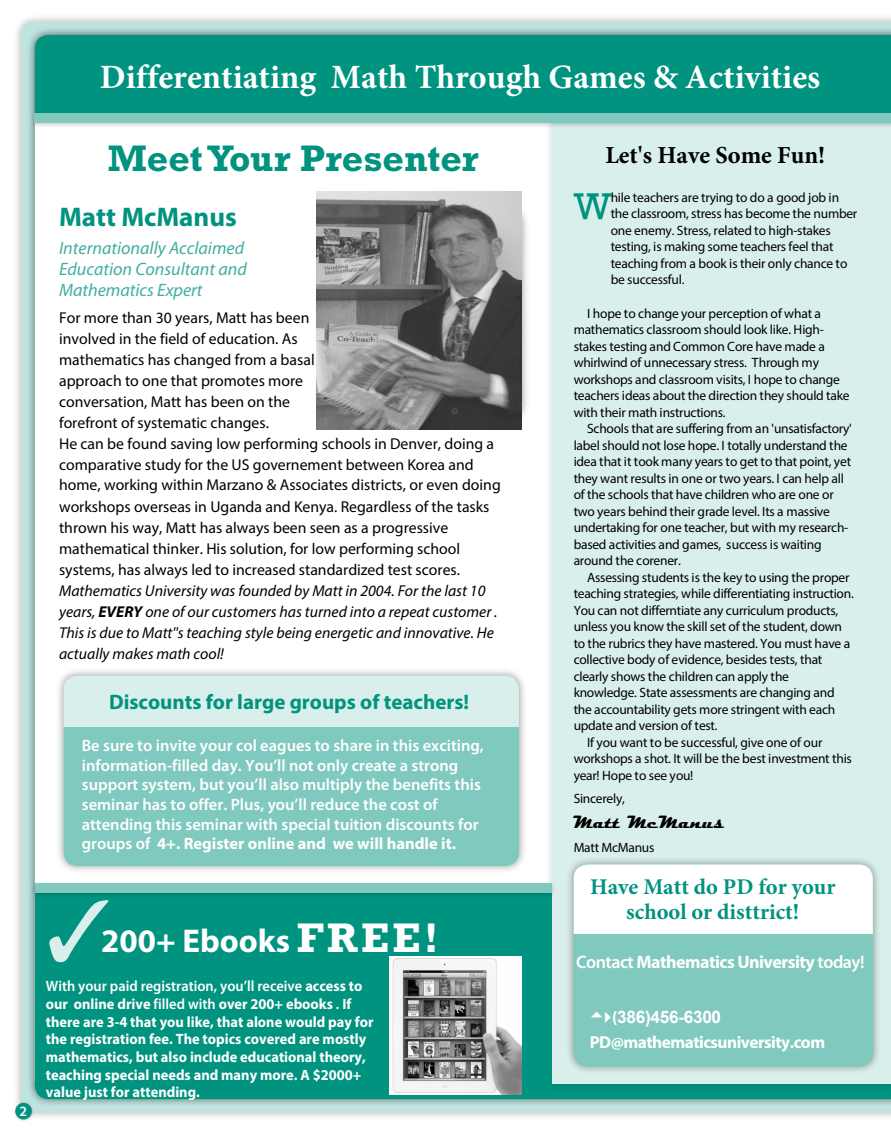
<style>
.page{position:relative;width:891px;height:1134px;background:#fff}
.page>*{position:absolute;margin:0;border:0;box-sizing:border-box;transform-origin:0 0}
.t1{font:37.8px "Rockwell Std";color:#00937f}
.t2{font:700 37.5px "Rockwell Std";color:#00937f}
.t3{font:700 34.05px "Minion Pro";color:#fff}
.t4{font:700 33px "Myriad Pro";color:#fff}
.t5{font:700 27px "Myriad Pro";color:#00937f}
.t6{font:700 24.45px "Minion Pro";color:#000}
.t7{font:700 22.5px/24.5px "Minion Pro";color:#00937f;text-align:center}
.t8{font:700 21px "Myriad Pro";color:#00937f}
.t9{font:italic 18px/21px "Myriad Pro";color:#40ae9f}
.t10{font:700 18px "Myriad Pro";letter-spacing:-.03em;color:#fff}
.t11{font:700 18px "Magneto";color:#000}
.t12{font:700 17.25px "Myriad Pro";letter-spacing:-.03em;color:#fff}
.t13{font:700 17.25px "Arial";letter-spacing:-.03em;color:#fff}
.t14{font:600 16.5px/19.6px "Myriad Pro";color:#fff}
.t15{font:15.75px/21px "Myriad Pro";color:#000}
.t16{font:italic 15.75px/21px "Myriad Pro";color:#000}
.t17{font:700 15px/17.7px "Myriad Pro";color:#fff;scale:.96 1}
.t18{font:600 14.25px "Myriad Pro";color:#fff}
.t19{font:13.5px/16.5px "Myriad Pro";letter-spacing:-.02em;color:#000}
.s1{font-weight:700}
.s2{color:#d9efec}
.s3{font-family:"Rockwell Std";font-size:42px}
.s4{font-weight:600}
.s5{font-family:"Myriad Pro"}
</style>
<div class="page">
<div style="left:12px;top:13px;width:879px;height:1108px;background:#000;opacity:.25"></div>
<div style="left:26px;top:26px;width:865px;height:1082px;background:#000;opacity:.45"></div>
<div style="left:35px;top:35px;width:856px;height:1064px;background:#00937f"></div>
<div style="left:35px;top:113px;width:856px;height:971px;background:#fff"></div>
<div style="left:13px;top:1101px;width:21px;height:20px;background:#000;opacity:.25"></div>
<div style="left:15px;top:1103px;width:17px;height:16px;background:#00937f;border-radius:50%"></div>
<svg style="left:72px;top:73px;width:37px;height:18px"></svg>
<div style="left:314px;top:199px;width:216px;height:231px;background:#000;opacity:.35"></div>
<div style="left:55px;top:667px;width:472px;height:207px;background:#000;opacity:.35"></div>
<div style="left:64px;top:676px;width:455px;height:190px;background:#d9efec;border-radius:14px"></div>
<div style="left:64px;top:727px;width:455px;height:139px;background:#80c9bf"></div>
<div style="left:543px;top:114px;width:348px;height:978px;background:#000;opacity:.18"></div>
<div style="left:552px;top:123px;width:339px;height:961px;background:#d9efec"></div>
<div style="left:31px;top:112px;width:860px;height:16px;background:#000;opacity:.18"></div>
<div style="left:35px;top:114px;width:856px;height:9px;background:#80c9bf"></div>
<div style="left:565px;top:856px;width:316px;height:219px;background:#000;opacity:.35"></div>
<div style="left:574px;top:864px;width:299px;height:203px;background:#80c9bf;border-radius:14px"></div>
<div style="left:574px;top:864px;width:299px;height:70px;background:#fff"></div>
<div style="left:35px;top:890px;width:517px;height:197px;background:#00937f"></div>
<div style="left:31px;top:882px;width:524px;height:16px;background:#000;opacity:.18"></div>
<div style="left:35px;top:883px;width:517px;height:9px;background:#80c9bf"></div>
<img style="left:317px;top:192px;width:205px;height:237px">
<img style="left:390px;top:957px;width:132px;height:137px">
<p class="t18" style="left:20px;top:1102px;width:9px">2</p>
<h3 class="t3" style="left:100px;top:53px;width:722px">Differentiating Math Through Games &amp; Activities</h3>
<h2 class="t2" style="left:108px;top:136px;width:372px">MeetYour Presenter</h2>
<h3 class="t5" style="left:59px;top:200px;width:179px">Matt McManus</h3>
<h3 class="t9" style="left:59px;top:237px;width:189px">Internationally Acclaimed<br>Education Consultant and<br>Mathematics Expert</h3>
<p class="t15" style="left:59px;top:307px;width:443px">For more than 30 years, Matt has been<br>involved in the field of education. As<br>mathematics has changed from a basal<br>approach to one that promotes more<br>conversation, Matt has been on the<br>forefront of systematic changes.<br>He can be found saving low performing schools in Denver, doing a comparative study for the US governement between Korea and home, working within Marzano &amp; Associates districts, or even doing workshops overseas in Uganda and Kenya. Regardless of the tasks thrown his way, Matt has always been seen as a progressive mathematical thinker. His solution, for low performing school systems, has always led to increased standardized test scores.</p>
<p class="t16" style="left:59px;top:580px;width:440px">Mathematics University was founded by Matt in 2004. For the last 10 years, <span class="s1">EVERY</span> one of our customers has turned into a repeat customer .<br>This is due to Matt''s teaching style being energetic and innovative. He actually makes math cool!</p>
<h3 class="t8" style="left:109px;top:688px;width:362px">Discounts for large groups of teachers!</h3>
<p class="t14" style="left:82px;top:735px;width:404px">Be sure to invite your col eagues to share in this exciting, information-filled day. You’ll not only create a strong support system, but you’ll also multiply the benefits this seminar has to offer. Plus, you’ll reduce the cost of attending this seminar with special tuition discounts for groups of <span class="s1">4+. Register online and we will handle it.</span></p>
<h3 class="t4" style="left:46px;top:920px;width:394px"><span class="s2">✓</span>200+ Ebooks <span class="s3">FREE!</span></h3>
<p class="t17" style="left:46px;top:976px;width:343px"><span class="s4">With your paid registration, you’ll receive</span> access to our online drive <span class="s4">filled with</span> over 200+ ebooks <span class="s4">.</span> If there are 3-4 that you like, that alone would pay for the registration fee. The topics covered are mostly mathematics, but also include educational theory, teaching special needs and many more. A $2000+ value just for attending.</p>
<h3 class="t6" style="left:605px;top:138px;width:221px">Let's Have Some Fun!</h3>
<h1 class="t1" style="left:574px;top:184px;width:39px">W</h1>
<p class="t19" style="left:611px;top:189px;width:248px">hile teachers are trying to do a good job in the classroom, stress has become the number one enemy. Stress, related to high-stakes testing, is making some teachers feel that teaching from a book is their only chance to be successful.</p>
<p class="t19" style="left:574px;top:305px;width:278px;text-indent:14px">I hope to change your perception of what a mathematics classroom should look like. High&shy;stakes testing and Common Core have made a whirlwind of unnecessary stress. Through my workshops and classroom visits, I hope to change teachers ideas about the direction they should take with their math instructions.</p>
<p class="t19" style="left:574px;top:420px;width:280px;text-indent:14px">Schools that are suffering from an 'unsatisfactory' label should not lose hope. I totally understand the idea that it took many years to get to that point, yet they want results in one or two years. I can help all of the schools that have children who are one or two years behind their grade level. Its a massive undertaking for one teacher, but with my research&shy;based activities and games, success is waiting around the corener.</p>
<p class="t19" style="left:587px;top:569px;width:264px">Assessing students is the key to using the proper</p>
<p class="t19" style="left:574px;top:585px;width:282px">teaching strategies, while differentiating instruction.</p>
<p class="t19" style="left:574px;top:602px;width:266px">You can not differntiate any curriculum products,</p>
<p class="t19" style="left:574px;top:618px;width:270px">unless you know the skill set of the student, down</p>
<p class="t19" style="left:574px;top:635px;width:278px">to the rubrics they have mastered. You must have a</p>
<p class="t19" style="left:574px;top:651px;width:250px">collective body of evidence, besides tests, that</p>
<p class="t19" style="left:574px;top:668px;width:217px">clearly shows the children can apply the</p>
<p class="t19" style="left:574px;top:684px;width:263px">knowledge. State assessments are changing and</p>
<p class="t19" style="left:574px;top:701px;width:263px">the accountability gets more stringent with each</p>
<p class="t19" style="left:574px;top:717px;width:145px">update and version of test.</p>
<p class="t19" style="left:587px;top:734px;width:237px">If you want to be successful, give one of our</p>
<p class="t19" style="left:574px;top:750px;width:280px">workshops a shot. It will be the best investment this</p>
<p class="t19" style="left:574px;top:767px;width:121px">year! Hope to see you!</p>
<p class="t19" style="left:574px;top:790px;width:53px">Sincerely,</p>
<p class="t19" style="left:574px;top:839px;width:82px">Matt McManus</p>
<h3 class="t11" style="left:573px;top:811px;width:153px">Matt McManus</h3>
<h3 class="t7" style="left:590px;top:875px;width:247px">Have Matt do PD for your school or disttrict!</h3>
<h3 class="t10" style="left:576px;top:950px;width:290px"><span class="s4">Contact</span> Mathematics University <span class="s4">today!</span></h3>
<p class="t13" style="left:612px;top:1008px;width:111px"><span class="s5">(</span>386)456-6300</p>
<p class="t12" style="left:590px;top:1030px;width:237px">PD@mathematicsuniversity.com</p>
</div>
